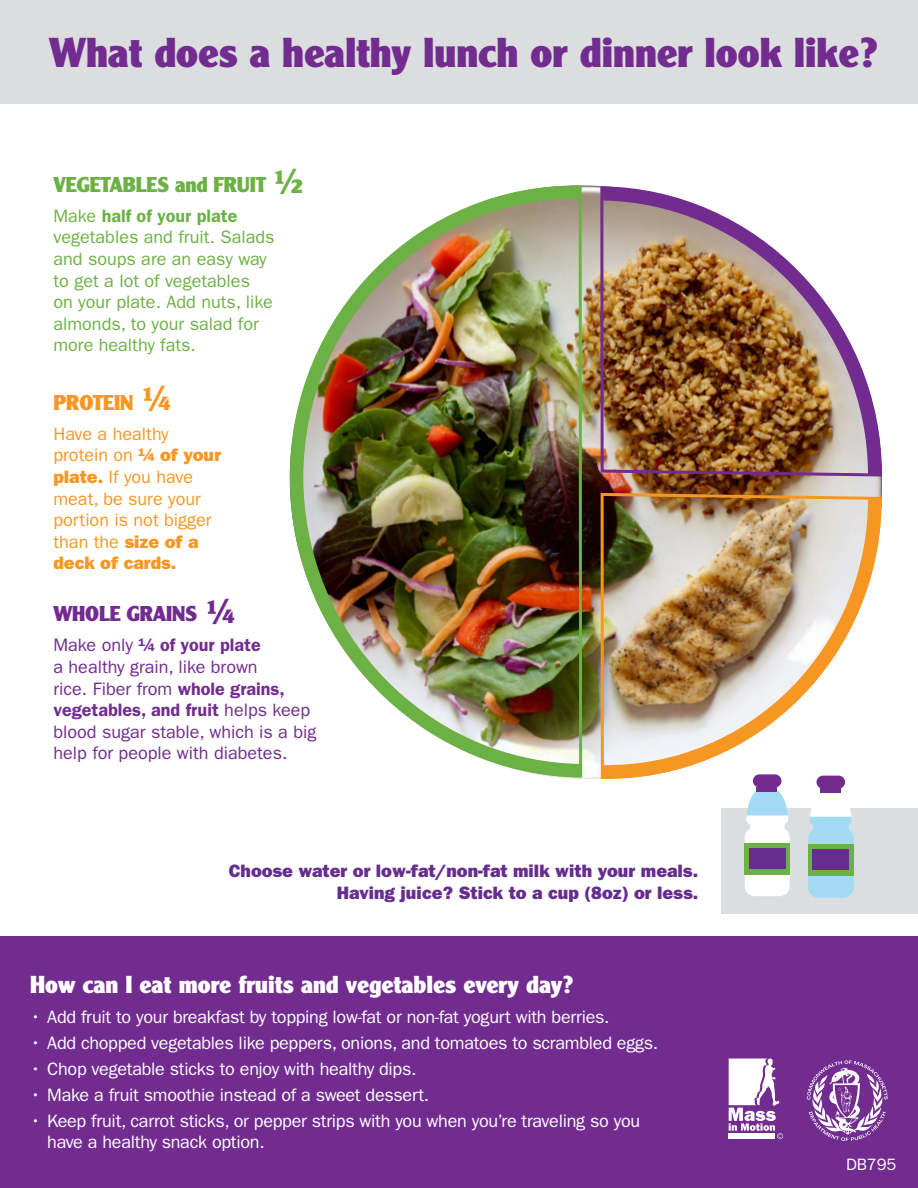
<style>
.page{position:relative;width:918px;height:1188px;background:#fff}
.page>*{position:absolute;margin:0;border:0;box-sizing:border-box;transform-origin:0 0}
.t1{font:900 40.8px "Clearface Gothic LT Std";color:#722b8f}
.t2{font:900 33.15px "Clearface Gothic LT Std";color:#6cb144}
.t3{font:900 33.15px "Clearface Gothic LT Std";color:#f79723}
.t4{font:900 33.15px "Clearface Gothic LT Std";color:#722b8f}
.t5{font:900 24px "Clearface Gothic LT Std";color:#fff}
.t6{font:900 21px "Clearface Gothic LT Std";letter-spacing:-.01em;color:#6cb144}
.t7{font:900 21px "Clearface Gothic LT Std";letter-spacing:-.01em;color:#722b8f}
.t8{font:900 21px "Clearface Gothic LT Std";color:#f79723}
.t9{font:18px/21.6px "ITC Franklin Gothic Std";letter-spacing:-.015em;color:#fff}
.t10{font:18px/21.6px "ITC Franklin Gothic Std";color:#722b8f}
.t11{font:18px/21.6px "ITC Franklin Gothic Std";color:#6cb144}
.t12{font:18px/21.6px "ITC Franklin Gothic Std";color:#f79723}
.t13{font:18px/21.6px "ITC Franklin Gothic Std Hvy";color:#662d8e;text-align:right}
.t14{font:16.5px "ITC Franklin Gothic Std";letter-spacing:-.01em;color:#fff}
.s1{font-weight:600}
.s2{font-family:"ITC Franklin Gothic Std Hvy"}
</style>
<div class="page">
<div style="left:722px;top:808px;width:196px;height:106px;background:#dcdddf"></div>
<div style="left:0;top:0;width:918px;height:103px;background:#dcdddf"></div>
<div style="left:0;top:936px;width:918px;height:252px;background:#722b8f"></div>
<img style="left:296px;top:185px;width:293px;height:594px">
<img style="left:588px;top:185px;width:294px;height:303px">
<img style="left:589px;top:485px;width:293px;height:300px">
<hr style="left:757px;top:787px;width:20px;height:4px;background:#722b8f">
<div style="left:753px;top:774px;width:29px;height:13px;background:#722b8f;border-radius:7px"></div>
<svg style="left:745px;top:791px;width:45px;height:105px;background:#e2f1f7"></svg>
<div style="left:745px;top:843px;width:45px;height:31px;background:#6cb144"></div>
<div style="left:749px;top:849px;width:37px;height:20px;background:#662d8e"></div>
<div style="left:820px;top:788px;width:21px;height:5px;background:#722b8f"></div>
<div style="left:816px;top:776px;width:29px;height:13px;background:#722b8f;border-radius:7px"></div>
<svg style="left:808px;top:808px;width:45px;height:90px;background:#b3dff4"></svg>
<div style="left:808px;top:844px;width:45px;height:32px;background:#6cb144"></div>
<div style="left:812px;top:850px;width:37px;height:20px;background:#662d8e"></div>
<svg style="left:807px;top:1060px;width:81px;height:81px"></svg>
<svg style="left:729px;top:1058px;width:54px;height:81px"></svg>
<p class="t1" style="left:49px;top:28px;width:830px">What does a healthy lunch or dinner look like?</p>
<p class="t2" style="left:274px;top:161px;width:31px">1/2</p>
<p class="t6" style="left:53px;top:171px;width:214px">VEGETABLES and FRUIT</p>
<p class="t11" style="left:53px;top:205px;width:223px">Make <span class="s1">half of your plate </span>vegetables and fruit. Salads and soups are an easy way to get a lot of vegetables<br>on your plate. Add nuts, like almonds, to your salad for more healthy fats.</p>
<p class="t3" style="left:142px;top:378px;width:31px">¼</p>
<p class="t8" style="left:53px;top:389px;width:82px">PROTEIN</p>
<p class="t12" style="left:53px;top:423px;width:169px">Have a healthy protein on <span class="s2">¼ of your plate.</span> If you have meat, be sure your portion is not bigger than the <span class="s2">size of a deck of cards.</span></p>
<p class="t4" style="left:206px;top:591px;width:31px">¼</p>
<p class="t7" style="left:53px;top:601px;width:145px">WHOLE GRAINS</p>
<p class="t10" style="left:53px;top:635px;width:264px">Make only <span class="s1">¼ of your plate<br></span>a healthy grain, like brown<br>rice. Fiber from <span class="s1">whole grains, vegetables, and fruit</span> helps keep blood sugar stable, which is a big help for people with diabetes.</p>
<p class="t13" style="left:229px;top:860px;width:471px">Choose water or low-fat/non-fat milk with your meals.<br>Having juice? Stick to a cup (8oz) or less.</p>
<p class="t5" style="left:30px;top:970px;width:545px">How can I eat more fruits and vegetables every day?</p>
<p class="t9" style="left:30px;top:1007px;width:581px">• Add fruit to your breakfast by topping low-fat or non-fat yogurt with berries.</p>
<p class="t9" style="left:30px;top:1033px;width:630px">• Add chopped vegetables like peppers, onions, and tomatoes to scrambled eggs.</p>
<p class="t9" style="left:30px;top:1058px;width:388px">• Chop vegetable sticks to enjoy with healthy dips.</p>
<p class="t9" style="left:30px;top:1084px;width:401px">• Make a fruit smoothie instead of a sweet dessert.</p>
<p class="t9" style="left:47px;top:1110px;width:595px;text-indent:-17px">• Keep fruit, carrot sticks, or pepper strips with you when you’re traveling so you have a healthy snack option.</p>
<p class="t14" style="left:846px;top:1155px;width:52px">DB795</p>
</div>
